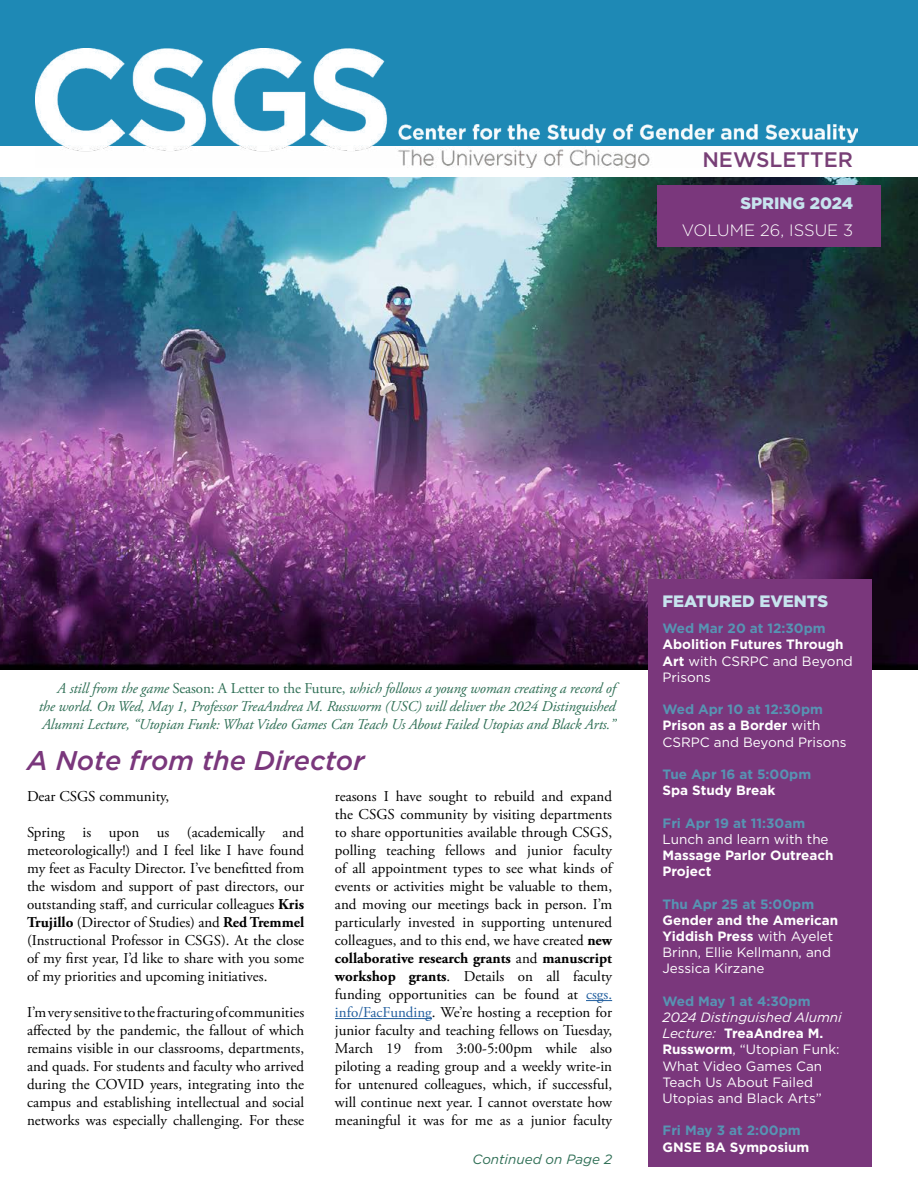
<style>
.page{position:relative;width:918px;height:1188px;background:#fff}
.page>*{position:absolute;margin:0;border:0;box-sizing:border-box;transform-origin:0 0}
.t1{font:italic 500 27px "Gotham";color:#7a377c}
.t2{font:500 21px "Gotham";color:#783f76}
.t3{font:900 16.5px "Gotham";color:#c7e3ee}
.t4{font:300 16.5px "Gotham";color:#fff}
.t5{font:15px/18px "Adobe Garamond Pro";color:#000;text-align:justify}
.t6{font:italic 15px/18px "Adobe Garamond Pro";letter-spacing:-.01em;color:#2f6f55;text-align:justify}
.t7{font:13.5px/16.2px "Gotham";color:#fff}
.t8{font:700 13.5px/16.2px "Gotham";color:#fff}
.t9{font:700 13.5px "Gotham";color:#5794b3}
.t10{font:italic 13.5px "Gotham";color:#2f6f55}
.s1{font-style:normal}
.s2{font-weight:700}
.s3{color:#215e9e}
.s4{font-weight:400}
.s5{font-weight:700;color:#5794b3}
.s6{font-style:italic}
</style>
<div class="page">
<img style="left:0;top:177px;width:918px;height:493px">
<div style="left:648px;top:579px;width:224px;height:587px;background:#7a377c"></div>
<div style="left:0;top:0;width:918px;height:145px;background:#1e89b5"></div>
<img style="left:35px;top:49px;width:823px;height:118px">
<div style="left:657px;top:185px;width:224px;height:62px;background:#7a377c"></div>
<svg style="left:586px;top:1000px;width:26px;height:1px"></svg>
<hr style="left:335px;top:1018px;width:97px;height:1px;background:#215e9e">
<h2 class="t2" style="left:702px;top:145px;width:152px">NEWSLETTER</h2>
<p class="t3" style="left:740px;top:192px;width:114px">SPRING 2024</p>
<p class="t4" style="left:682px;top:220px;width:173px">VOLUME 26, ISSUE 3</p>
<p class="t6" style="left:39px;top:680px;width:578px;text-indent:19px">A still from the game <span class="s1">Season: A Letter to the Future,</span> which follows a young woman creating a record of the world. On Wed, May 1, Professor TreaAndrea M. Russworm (USC) will deliver the 2024 Distinguished Alumni Lecture, “Utopian Funk: What Video Games Can Teach Us About Failed Utopias and Black Arts.”</p>
<h1 class="t1" style="left:27px;top:743px;width:339px">A Note from the Director</h1>
<p class="t5" style="left:27px;top:788px;width:144px">Dear CSGS community,</p>
<p class="t5" style="left:27px;top:824px;width:279px">Spring is upon us (academically and meteorologically!) and I feel like I have found my feet as Faculty Director. I’ve benefitted from the wisdom and support of past directors, our outstanding staff, and curricular colleagues <span class="s2">Kris Trujillo</span> (Director of Studies) and <span class="s2">Red Tremmel </span>(Instructional Professor in CSGS). At the close of my first year, I’d like to share with you some of my priorities and upcoming initiatives.</p>
<p class="t5" style="left:27px;top:1004px;width:279px">I’m very sensitive to the fracturing of communities affected by the pandemic, the fallout of which remains visible in our classrooms, departments, and quads. For students and faculty who arrived during the COVID years, integrating into the campus and establishing intellectual and social networks was especially challenging. For these</p>
<p class="t5" style="left:335px;top:788px;width:279px">reasons I have sought to rebuild and expand the CSGS community by visiting departments to share opportunities available through CSGS, polling teaching fellows and junior faculty of all appointment types to see what kinds of events or activities might be valuable to them, and moving our meetings back in person. I’m particularly invested in supporting untenured colleagues, and to this end, we have created <span class="s2">new collaborative research grants</span> and <span class="s2">manuscript workshop grants</span>. Details on all faculty funding opportunities can be found at <span class="s3">csgs. info/FacFunding</span>. We’re hosting a reception for junior faculty and teaching fellows on Tuesday, March 19 from 3:00-5:00pm while also piloting a reading group and a weekly write-in for untenured colleagues, which, if successful, will continue next year. I cannot overstate how meaningful it was for me as a junior faculty</p>
<p class="t10" style="left:473px;top:1151px;width:141px">Continued on Page 2</p>
<p class="t3" style="left:662px;top:590px;width:167px">FEATURED EVENTS</p>
<p class="t9" style="left:662px;top:619px;width:165px">Wed Mar 20 at 12:30pm</p>
<p class="t8" style="left:662px;top:636px;width:192px">Abolition Futures Through<br>Art <span class="s4">with CSRPC and Beyond<br>Prisons</span></p>
<p class="t7" style="left:662px;top:701px;width:186px"><span class="s5">Wed Apr 10 at 12:30pm<br></span><span class="s2">Prison as a Border</span> with<br>CSRPC and Beyond Prisons</p>
<p class="t9" style="left:662px;top:765px;width:150px">Tue Apr 16 at 5:00pm</p>
<p class="t8" style="left:662px;top:782px;width:115px">Spa Study Break</p>
<p class="t9" style="left:662px;top:814px;width:144px">Fri Apr 19 at 11:30am</p>
<p class="t7" style="left:662px;top:831px;width:168px">Lunch and learn with the</p>
<p class="t8" style="left:662px;top:847px;width:173px">Massage Parlor Outreach<br>Project</p>
<p class="t9" style="left:662px;top:895px;width:153px">Thu Apr 25 at 5:00pm</p>
<p class="t7" style="left:662px;top:912px;width:177px"><span class="s2">Gender and the American<br>Yiddish Press</span> with Ayelet<br>Brinn, Ellie Kellmann, and<br>Jessica Kirzane</p>
<p class="t9" style="left:662px;top:992px;width:150px">Wed May 1 at 4:30pm</p>
<p class="t7" style="left:662px;top:1009px;width:181px"><span class="s6">2024 Distinguished Alumni<br>Lecture:</span> <span class="s2">TreaAndrea M.<br>Russworm</span>, “Utopian Funk:<br>What Video Games Can<br>Teach Us About Failed<br>Utopias and Black Arts”</p>
<p class="t9" style="left:662px;top:1122px;width:140px">Fri May 3 at 2:00pm</p>
<p class="t8" style="left:662px;top:1139px;width:148px">GNSE BA Symposium</p>
</div>
